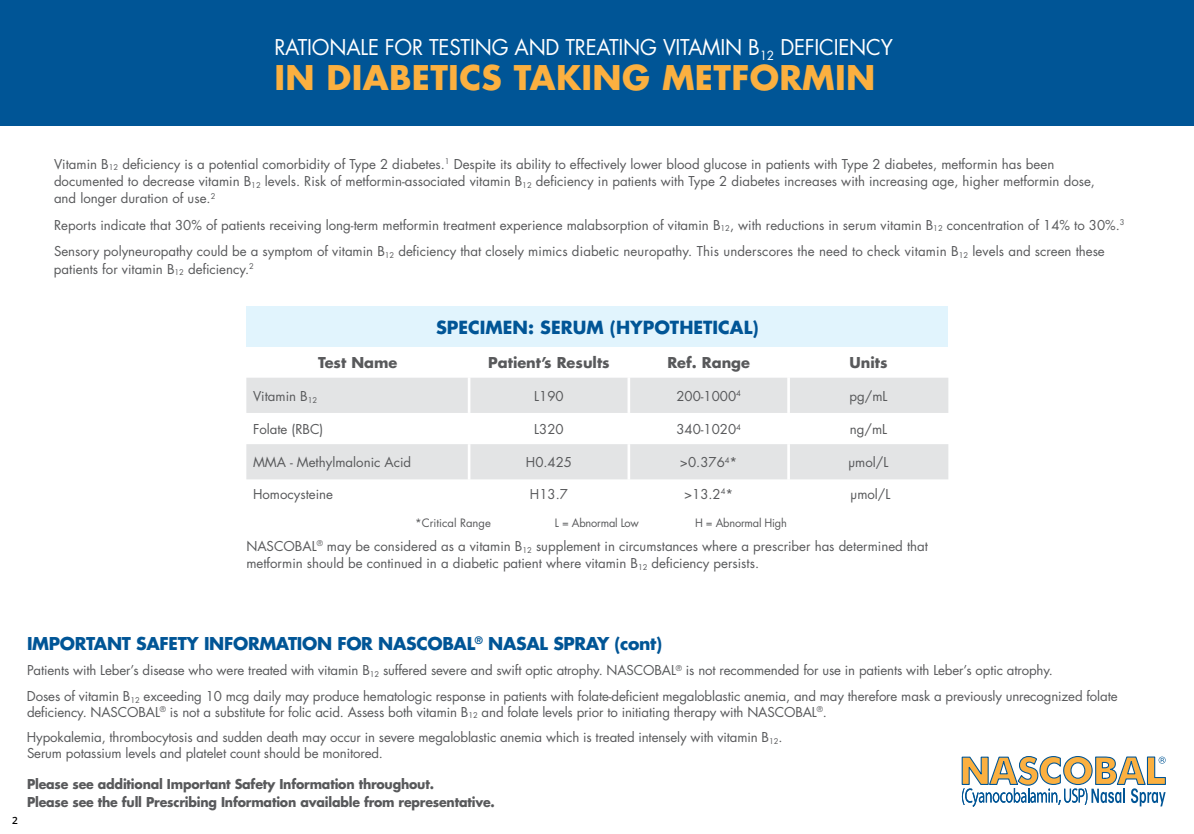
<style>
.page{position:relative;width:1194px;height:834px;background:#fff}
.page>*{position:absolute;margin:0;border:0;box-sizing:border-box;transform-origin:0 0}
.t1{font:700 33.1px "Futura Std";letter-spacing:.01em;color:#fbb040}
.t2{font:21.2px "Futura Std";letter-spacing:-.01em;color:#fff}
.t3{font:700 17.6px "Futura Std";color:#005596}
.t4{font:700 17.2px "Futura Std";letter-spacing:-.02em;color:#005596}
.t5{font:700 14.55px "Futura Std";color:#58595b}
.t6{font:13.25px/17.2px "Futura Std";color:#58595b}
.t7{font:700 13.25px/18.5px "Futura Std";letter-spacing:-.015em;color:#58595b;scale:.95 1}
.t8{font:11.25px "Futura Std";letter-spacing:-.02em;color:#58595b}
.t9{font:11.25px "Futura Std";color:#58595b}
.t10{font:600 10px "Open Sans";color:#000}
</style>
<div class="page">
<div style="left:0;top:0;width:1194px;height:126px;background:#005596"></div>
<svg style="left:246px;top:378px;width:702px;height:101px;fill:#e3e4e5"></svg>
<hr style="left:468px;top:378px;width:2px;height:35px;background:#fff">
<hr style="left:628px;top:378px;width:2px;height:35px;background:#fff">
<hr style="left:787px;top:378px;width:3px;height:35px;background:#fff">
<hr style="left:468px;top:413px;width:2px;height:31px;background:#fff">
<hr style="left:628px;top:413px;width:2px;height:31px;background:#fff">
<hr style="left:787px;top:413px;width:3px;height:31px;background:#fff">
<hr style="left:468px;top:444px;width:2px;height:35px;background:#fff">
<hr style="left:628px;top:444px;width:2px;height:35px;background:#fff">
<hr style="left:787px;top:444px;width:3px;height:35px;background:#fff">
<div style="left:246px;top:306px;width:702px;height:40px;background:#e1f4fd"></div>
<svg style="left:961px;top:756px;width:205px;height:51px"></svg>
<h2 class="t2" style="left:274px;top:34px;width:620px">RATIONALE FOR TESTING AND TREATING VITAMIN B<sub>12</sub> DEFICIENCY</h2>
<h1 class="t1" style="left:274px;top:55px;width:602px">IN DIABETICS TAKING METFORMIN</h1>
<p class="t6" style="left:54px;top:155px;width:1043px">Vitamin B<sub>12</sub> deficiency is a potential comorbidity of Type 2 diabetes.<sup>1</sup> Despite its ability to effectively lower blood glucose in patients with Type 2 diabetes, metformin has been documented to decrease vitamin B<sub>12</sub> levels. Risk of metformin-associated vitamin B<sub>12</sub> deficiency in patients with Type 2 diabetes increases with increasing age, higher metformin dose, and longer duration of use.<sup>2</sup></p>
<p class="t6" style="left:54px;top:212px;width:1072px;line-height:26.8px">Reports indicate that 30% of patients receiving long-term metformin treatment experience malabsorption of vitamin B<sub>12</sub>, with reductions in serum vitamin B<sub>12</sub> concentration of 14% to 30%.<sup>3<br></sup>Sensory polyneuropathy could be a symptom of vitamin B<sub>12</sub> deficiency that closely mimics diabetic neuropathy. This underscores the need to check vitamin B<sub>12</sub> levels and screen these</p>
<p class="t6" style="left:54px;top:260px;width:201px">patients for vitamin B<sub>12</sub> deficiency.<sup>2</sup></p>
<h3 class="t3" style="left:436px;top:315px;width:324px">SPECIMEN: SERUM (HYPOTHETICAL)</h3>
<p class="t5" style="left:318px;top:353px;width:81px">Test Name</p>
<p class="t5" style="left:488px;top:353px;width:123px">Patient’s Results</p>
<p class="t5" style="left:667px;top:353px;width:84px">Ref. Range</p>
<p class="t5" style="left:849px;top:353px;width:40px">Units</p>
<p class="t6" style="left:253px;top:387px;width:66px">Vitamin B<sub>12</sub></p>
<p class="t6" style="left:534px;top:387px;width:31px">L190</p>
<p class="t6" style="left:676px;top:387px;width:66px">200-1000<sup>4</sup></p>
<p class="t6" style="left:849px;top:387px;width:40px">pg/mL</p>
<p class="t6" style="left:253px;top:421px;width:72px">Folate (RBC)</p>
<p class="t6" style="left:534px;top:421px;width:31px">L320</p>
<p class="t6" style="left:676px;top:421px;width:66px">340-1020<sup>4</sup></p>
<p class="t6" style="left:850px;top:421px;width:39px">ng/mL</p>
<p class="t6" style="left:253px;top:454px;width:160px">MMA - Methylmalonic Acid</p>
<p class="t6" style="left:526px;top:454px;width:48px">H0.425</p>
<p class="t6" style="left:680px;top:454px;width:59px">&gt;0.376<sup>4</sup>*</p>
<p class="t6" style="left:849px;top:454px;width:41px">µmol/L</p>
<p class="t6" style="left:253px;top:485px;width:82px">Homocysteine</p>
<p class="t6" style="left:530px;top:485px;width:40px">H13.7</p>
<p class="t6" style="left:684px;top:485px;width:51px">&gt;13.2<sup>4</sup>*</p>
<p class="t6" style="left:851px;top:485px;width:41px">µmol/L</p>
<p class="t6" style="left:246px;top:538px;width:683px">NASCOBAL<sup>®</sup> may be considered as a vitamin B<sub>12</sub> supplement in circumstances where a prescriber has determined that metformin should be continued in a diabetic patient where vitamin B<sub>12</sub> deficiency persists.</p>
<p class="t9" style="left:415px;top:515px;width:77px">*Critical Range</p>
<p class="t8" style="left:555px;top:515px;width:86px">L = Abnormal Low</p>
<p class="t8" style="left:695px;top:515px;width:93px">H = Abnormal High</p>
<p class="t10" style="left:12px;top:814px;width:7px">2</p>
<p class="t4" style="left:27px;top:632px;width:637px">IMPORTANT SAFETY INFORMATION FOR NASCOBAL<sup>®</sup> NASAL SPRAY (cont)</p>
<p class="t6" style="left:27px;top:658px;width:1092px;line-height:25.4px">Patients with Leber’s disease who were treated with vitamin B<sub>12</sub> suffered severe and swift optic atrophy. NASCOBAL<sup>®</sup> is not recommended for use in patients with Leber’s optic atrophy.<br>Doses of vitamin B<sub>12</sub> exceeding 10 mcg daily may produce hematologic response in patients with folate-deficient megaloblastic anemia, and may therefore mask a previously unrecognized folate</p>
<p class="t6" style="left:27px;top:699px;width:801px;line-height:25.4px">deficiency. NASCOBAL<sup>®</sup> is not a substitute for folic acid. Assess both vitamin B<sub>12</sub> and folate levels prior to initiating therapy with NASCOBAL<sup>®</sup>.<br>Hypokalemia, thrombocytosis and sudden death may occur in severe megaloblastic anemia which is treated intensely with vitamin B<sub>12</sub>.</p>
<p class="t6" style="left:27px;top:745px;width:358px">Serum potassium levels and platelet count should be monitored.</p>
<p class="t7" style="left:27px;top:774px;width:494px">Please see additional Important Safety Information throughout.<br>Please see the full Prescribing Information available from representative.</p>
</div>
